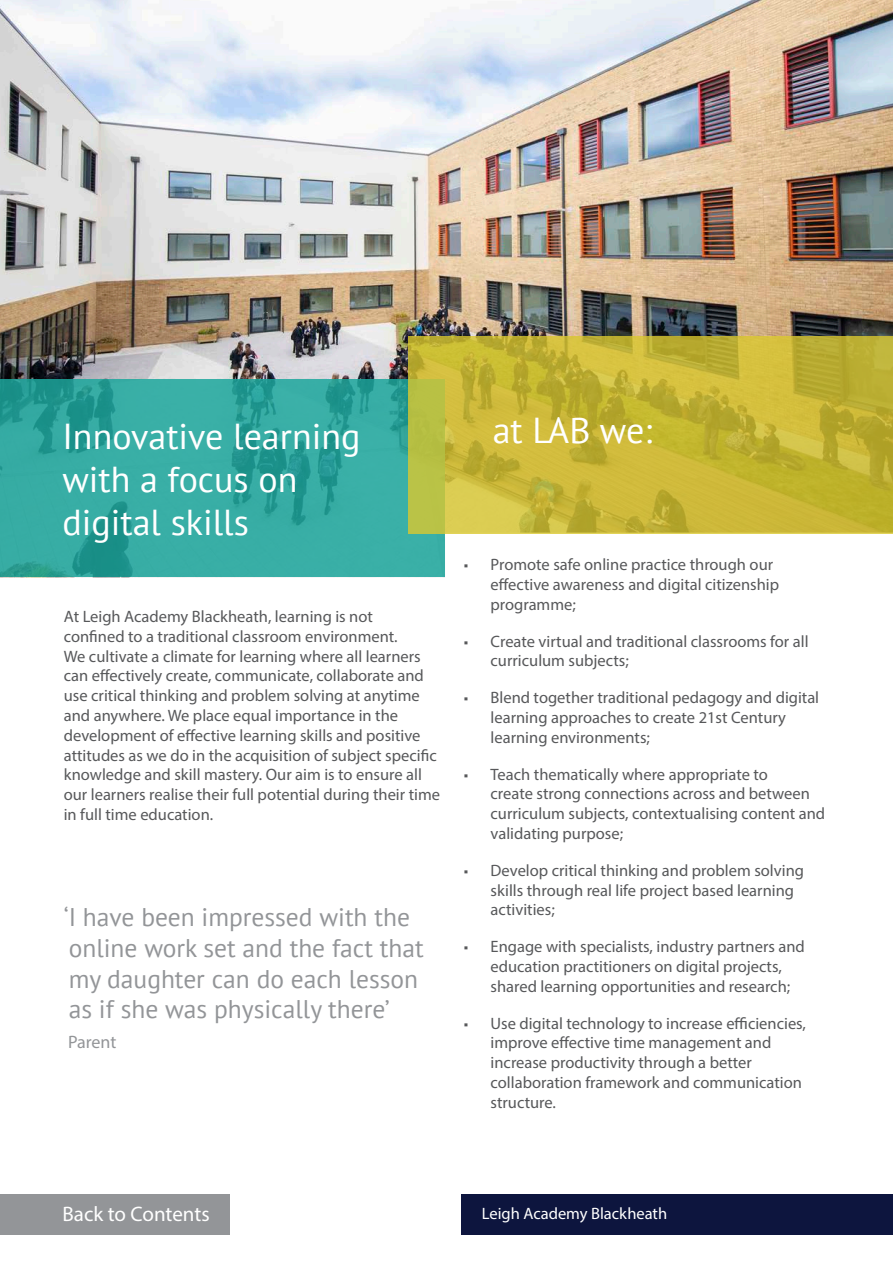
<style>
.page{position:relative;width:893px;height:1263px;background:#fff}
.page>*{position:absolute;margin:0;border:0;box-sizing:border-box;transform-origin:0 0}
.t1{font:36px/43.2px "PT Sans";color:#fff}
.t2{font:25.5px/30.6px "PT Sans";color:#939598}
.t3{font:21px "Myriad Pro";color:#fff}
.t4{font:18px "Myriad Pro";letter-spacing:-.005em;color:#939598}
.Paragraph_Style_1{font:16.5px/19.8px "Myriad Pro";color:#57585a}
.t5{font:16.5px "Myriad Pro";color:#fff}
</style>
<div class="page">
<img style="left:0;top:0;width:893px;height:380px">
<svg style="left:0;top:380px;width:445px;height:197px;background:#33a8a0"></svg>
<svg style="left:409px;top:337px;width:484px;height:197px;background:#c5b637"></svg>
<div style="left:462px;top:1194px;width:431px;height:41px;background:#0d153e"></div>
<div style="left:0;top:1194px;width:230px;height:41px;background:#939598"></div>
<p class="t1" style="left:63px;top:414px;width:299px">Innovative learning with a focus on digital skills</p>
<p class="t1" style="left:493px;top:408px;width:161px">at LAB we:</p>
<p class="Paragraph_Style_1" style="left:64px;top:606px;width:378px">At Leigh Academy Blackheath, learning is not<br>confined to a traditional classroom environment.<br>We cultivate a climate for learning where all learners can effectively create, communicate, collaborate and use critical thinking and problem solving at anytime and anywhere. We place equal importance in the development of effective learning skills and positive attitudes as we do in the acquisition of subject specific knowledge and skill mastery. Our aim is to ensure all our learners realise their full potential during their time in full time education.</p>
<p class="t2" style="left:64px;top:901px;width:361px">‘I have been impressed with the online work set and the fact that my daughter can do each lesson as if she was physically there’</p>
<p class="t4" style="left:68px;top:1031px;width:50px">Parent</p>
<p class="Paragraph_Style_1" style="left:491px;top:554px;width:290px;text-indent:-30px">▪ Promote safe online practice through our effective awareness and digital citizenship programme;</p>
<p class="Paragraph_Style_1" style="left:491px;top:631px;width:319px;text-indent:-30px">▪ Create virtual and traditional classrooms for all curriculum subjects;</p>
<p class="Paragraph_Style_1" style="left:491px;top:687px;width:330px;text-indent:-30px">▪ Blend together traditional pedagogy and digital learning approaches to create 21st Century learning environments;</p>
<p class="Paragraph_Style_1" style="left:491px;top:764px;width:336px;text-indent:-30px">▪ Teach thematically where appropriate to<br>create strong connections across and between curriculum subjects, contextualising content and validating purpose;</p>
<p class="Paragraph_Style_1" style="left:491px;top:860px;width:315px;text-indent:-30px">▪ Develop critical thinking and problem solving skills through real life project based learning activities;</p>
<p class="Paragraph_Style_1" style="left:491px;top:936px;width:316px;text-indent:-30px">▪ Engage with specialists, industry partners and education practitioners on digital projects, shared learning opportunities and research;</p>
<p class="Paragraph_Style_1" style="left:491px;top:1013px;width:317px;text-indent:-30px">▪ Use digital technology to increase efficiencies, improve effective time management and increase productivity through a better collaboration framework and communication structure.</p>
<p class="t3" style="left:63px;top:1201px;width:149px">Back to Contents</p>
<p class="t5" style="left:482px;top:1203px;width:187px">Leigh Academy Blackheath</p>
</div>
